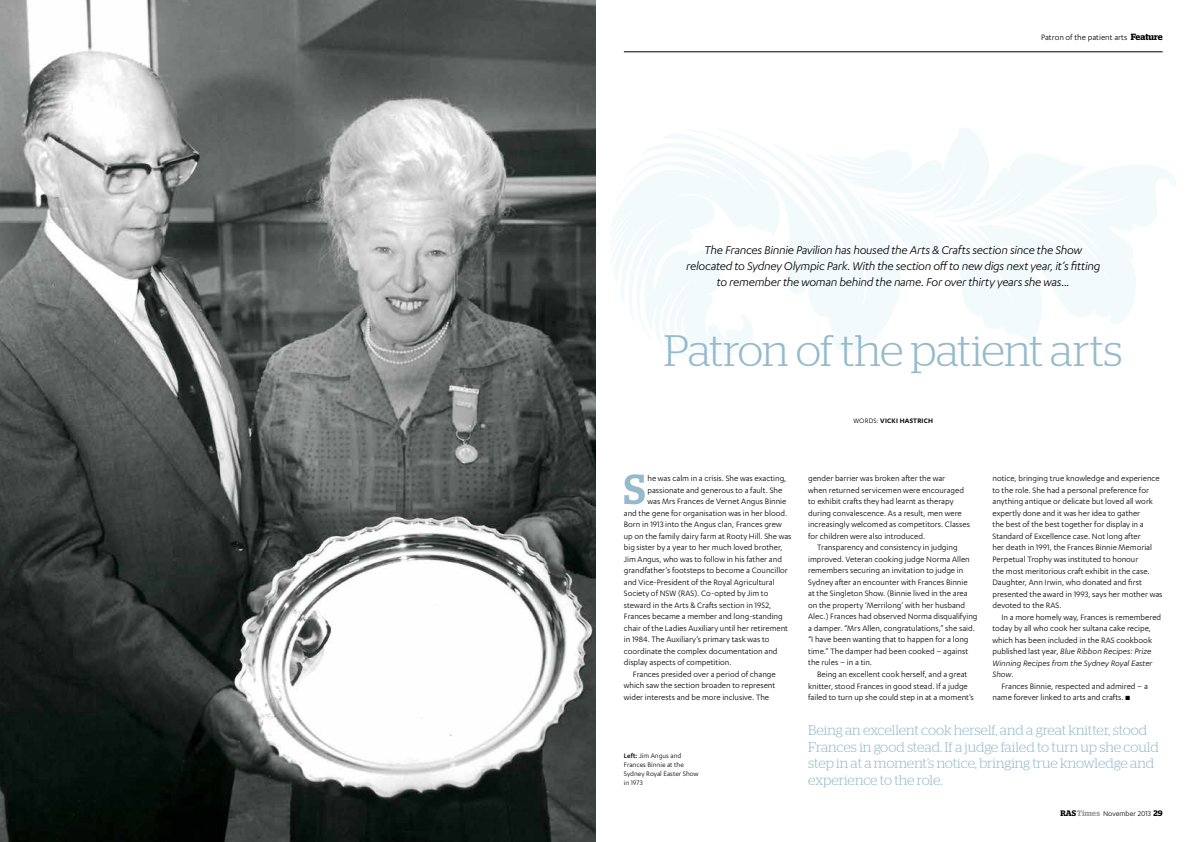
<style>
.page{position:relative;width:1191px;height:842px;background:#fff}
.page>*{position:absolute;margin:0;border:0;box-sizing:border-box;transform-origin:0 0}
.t1{font:300 44px "Stag";letter-spacing:-.02em;color:#95bacc}
.t2{font:500 41.9px "Stag";color:#95bacc}
.t3{font:300 14px/16.8px "Stag";letter-spacing:-.005em;color:#95bacc}
.t4{font:italic 13px/16px "Karbon";letter-spacing:-.02em;color:#000;text-align:center}
.t5{font:9px/11.5px "Karbon";color:#000}
.t6{font:8px "Karbon";color:#000}
.t7{font:7.5px/9px "Karbon";color:#000}
.t8{font:600 7.5px "Karbon";letter-spacing:.025em;color:#000}
.s1{font-family:"Stag";font-weight:600}
.s2{font-weight:400}
.s3{font-weight:500}
.s4{font-style:italic}
.s5{font-family:"Stag";font-weight:600;color:#9e9e9d}
</style>
<div class="page">
<hr style="left:624px;top:52px;width:538px;height:1px;background:#000">
<img style="left:595px;top:127px;width:580px;height:237px">
<img style="left:0;top:0;width:595px;height:842px">
<p class="t5" style="left:1041px;top:31px;width:123px">Patron of the patient arts <span class="s1">Feature</span></p>
<p class="t4" style="left:686px;top:242px;width:416px">The Frances Binnie Pavilion has housed the Arts &amp; Crafts section since the Show relocated to Sydney Olympic Park. With the section off to new digs next year, it’s fitting to remember the woman behind the name. For over thirty years she was...</p>
<h1 class="t1" style="left:664px;top:326px;width:460px">Patron of the patient arts</h1>
<p class="t8" style="left:853px;top:416px;width:81px"><span class="s2">WORDS:</span> VICKI HASTRICH</p>
<h2 class="t2" style="left:624px;top:465px;width:23px">S</h2>
<p class="t5" style="left:647px;top:473px;width:140px">he was calm in a crisis. She was exacting,</p>
<p class="t5" style="left:647px;top:484px;width:136px">passionate and generous to a fault. She</p>
<p class="t5" style="left:647px;top:496px;width:140px">was Mrs Frances de Vernet Angus Binnie</p>
<p class="t5" style="left:624px;top:507px;width:165px">and the gene for organisation was in her blood.</p>
<p class="t5" style="left:624px;top:519px;width:159px">Born in 1913 into the Angus clan, Frances grew</p>
<p class="t5" style="left:624px;top:530px;width:169px">up on the family dairy farm at Rooty Hill. She was</p>
<p class="t5" style="left:624px;top:542px;width:160px">big sister by a year to her much loved brother,</p>
<p class="t5" style="left:624px;top:553px;width:160px">Jim Angus, who was to follow in his father and</p>
<p class="t5" style="left:624px;top:565px;width:165px">grandfather’s footsteps to become a Councillor</p>
<p class="t5" style="left:624px;top:576px;width:152px">and Vice-President of the Royal Agricultural</p>
<p class="t5" style="left:624px;top:588px;width:146px">Society of NSW (RAS). Co-opted by Jim to</p>
<p class="t5" style="left:624px;top:599px;width:149px">steward in the Arts &amp; Crafts section in 1952,</p>
<p class="t5" style="left:624px;top:611px;width:160px">Frances became a member and long-standing</p>
<p class="t5" style="left:624px;top:622px;width:166px">chair of the Ladies Auxiliary until her retirement</p>
<p class="t5" style="left:624px;top:634px;width:147px">in 1984. The Auxiliary’s primary task was to</p>
<p class="t5" style="left:624px;top:645px;width:155px">coordinate the complex documentation and</p>
<p class="t5" style="left:624px;top:657px;width:109px">display aspects of competition.</p>
<p class="t5" style="left:633px;top:668px;width:144px">Frances presided over a period of change</p>
<p class="t5" style="left:624px;top:680px;width:153px">which saw the section broaden to represent</p>
<p class="t5" style="left:624px;top:691px;width:147px">wider interests and be more inclusive. The</p>
<p class="t7" style="left:624px;top:751px;width:76px"><span class="s3">Left:</span> Jim Angus and<br>Frances Binnie at the<br>Sydney Royal Easter Show in 1973</p>
<p class="t5" style="left:808px;top:473px;width:163px">gender barrier was broken after the war<br>when returned servicemen were encouraged to exhibit crafts they had learnt as therapy during convalescence. As a result, men were increasingly welcomed as competitors. Classes for children were also introduced.</p>
<p class="t5" style="left:808px;top:542px;width:171px;text-indent:9px">Transparency and consistency in judging improved. Veteran cooking judge Norma Allen remembers securing an invitation to judge in Sydney after an encounter with Frances Binnie<br>at the Singleton Show. (Binnie lived in the area on the property ‘Merrilong’ with her husband Alec.) Frances had observed Norma disqualifying a damper. “Mrs Allen, congratulations,” she said. “I have been wanting that to happen for a long time.” The damper had been cooked – against the rules – in a tin.</p>
<p class="t5" style="left:808px;top:668px;width:167px;text-indent:9px">Being an excellent cook herself, and a great knitter, stood Frances in good stead. If a judge failed to turn up she could step in at a moment’s</p>
<p class="t5" style="left:992px;top:473px;width:171px">notice, bringing true knowledge and experience to the role. She had a personal preference for anything antique or delicate but loved all work expertly done and it was her idea to gather<br>the best of the best together for display in a Standard of Excellence case. Not long after<br>her death in 1991, the Frances Binnie Memorial Perpetual Trophy was instituted to honour<br>the most meritorious craft exhibit in the case.<br>Daughter, Ann Irwin, who donated and first presented the award in 1993, says her mother was devoted to the RAS.</p>
<p class="t5" style="left:992px;top:611px;width:170px;text-indent:9px">In a more homely way, Frances is remembered today by all who cook her sultana cake recipe, which has been included in the RAS cookbook published last year, <span class="s4">Blue Ribbon Recipes: Prize Winning Recipes from the Sydney Royal Easter Show</span>.</p>
<p class="t5" style="left:992px;top:680px;width:157px;text-indent:9px">Frances Binnie, respected and admired – a name forever linked to arts and crafts. ■</p>
<h3 class="t3" style="left:808px;top:721px;width:352px">Being an excellent cook herself, and a great knitter, stood Frances in good stead. If a judge failed to turn up she could step in at a moment’s notice, bringing true knowledge and experience to the role.</h3>
<p class="t6" style="left:1060px;top:810px;width:104px"><span class="s1">RAS</span> <span class="s5">Times</span> November 2013 <span class="s1">29</span></p>
</div>
